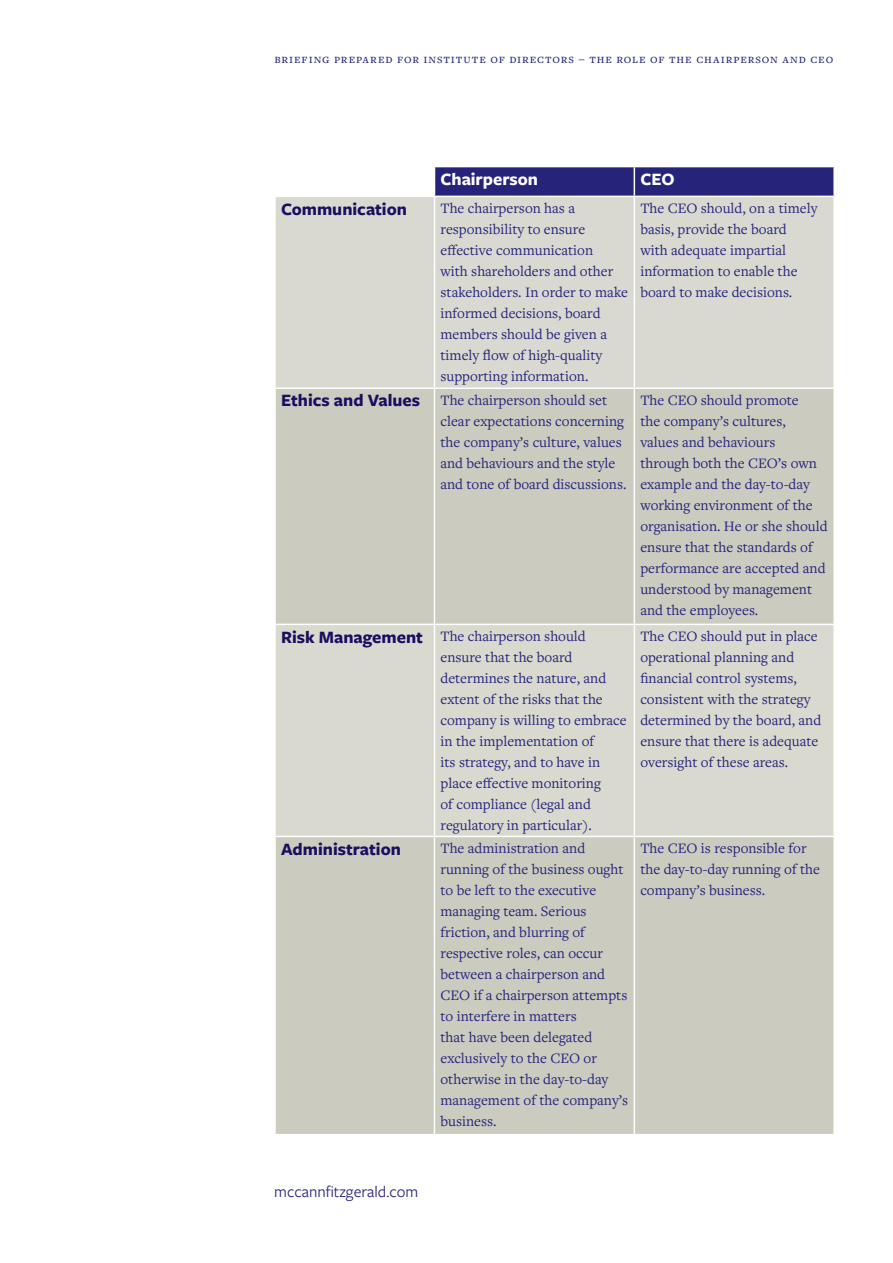
<style>
.page{position:relative;width:893px;height:1263px;background:#fff}
.page>*{position:absolute;margin:0;border:0;box-sizing:border-box;transform-origin:0 0}
.t1{font:700 18px "Freight Sans Pro";color:#1a0e60}
.t2{font:700 18px "Freight Sans Pro";color:#fff}
.t3{font:16.5px "Freight Sans Pro";color:#26237b}
.t4{font:15px/21px "Freight Text Pro";color:#26237b}
.t5{font:13.5px "Freight Text Pro";letter-spacing:.065em;color:#26237b}
</style>
<div class="page">
<div style="left:276px;top:197px;width:557px;height:190px;background:#d9d9d1"></div>
<div style="left:276px;top:389px;width:557px;height:745px;background:#cbcbc0"></div>
<div style="left:276px;top:625px;width:557px;height:211px;background:#d9d9cf"></div>
<hr style="left:434px;top:389px;width:1px;height:235px;background:#fff">
<hr style="left:634px;top:389px;width:1px;height:235px;background:#fff">
<hr style="left:274px;top:624px;width:161px;height:1px;background:#fff">
<hr style="left:434px;top:625px;width:1px;height:211px;background:#fff">
<hr style="left:634px;top:625px;width:1px;height:211px;background:#fff">
<hr style="left:274px;top:836px;width:161px;height:1px;background:#fff">
<hr style="left:434px;top:837px;width:1px;height:297px;background:#fff">
<hr style="left:634px;top:837px;width:1px;height:297px;background:#fff">
<hr style="left:435px;top:624px;width:199px;height:1px;background:#fff">
<hr style="left:634px;top:624px;width:201px;height:1px;background:#fff">
<hr style="left:435px;top:836px;width:199px;height:1px;background:#fff">
<hr style="left:634px;top:836px;width:201px;height:1px;background:#fff">
<svg style="left:434px;top:167px;width:400px;height:29px"></svg>
<hr style="left:434px;top:197px;width:1px;height:190px;background:#fff">
<hr style="left:634px;top:197px;width:1px;height:190px;background:#fff">
<p class="t5" style="left:274px;top:50px;width:560px">briefing prepared for institute of directors – the role of the chairperson and ceo</p>
<p class="t2" style="left:440px;top:167px;width:99px">Chairperson</p>
<p class="t2" style="left:640px;top:167px;width:36px">CEO</p>
<p class="t1" style="left:281px;top:196px;width:127px">Communication</p>
<p class="t4" style="left:440px;top:197px;width:189px">The chairperson has a responsibility to ensure effective communication<br>with shareholders and other stakeholders. In order to make informed decisions, board members should be given a timely flow of high-quality supporting information.</p>
<p class="t4" style="left:640px;top:197px;width:179px">The CEO should, on a timely basis, provide the board with adequate impartial information to enable the board to make decisions.</p>
<p class="t1" style="left:281px;top:388px;width:141px">Ethics and Values</p>
<p class="t4" style="left:440px;top:389px;width:187px">The chairperson should set clear expectations concerning the company’s culture, values and behaviours and the style and tone of board discussions.</p>
<p class="t4" style="left:640px;top:389px;width:189px">The CEO should promote<br>the company’s cultures, values and behaviours through both the CEO’s own example and the day-to-day working environment of the organisation. He or she should ensure that the standards of performance are accepted and understood by management and the employees.</p>
<p class="t1" style="left:281px;top:624px;width:144px">Risk Management</p>
<p class="t4" style="left:440px;top:625px;width:188px">The chairperson should ensure that the board determines the nature, and extent of the risks that the company is willing to embrace in the implementation of<br>its strategy, and to have in place effective monitoring<br>of compliance (legal and regulatory in particular).</p>
<p class="t4" style="left:640px;top:625px;width:182px">The CEO should put in place operational planning and financial control systems, consistent with the strategy determined by the board, and ensure that there is adequate oversight of these areas.</p>
<p class="t1" style="left:281px;top:836px;width:121px">Administration</p>
<p class="t4" style="left:440px;top:837px;width:189px">The administration and running of the business ought to be left to the executive managing team. Serious friction, and blurring of respective roles, can occur between a chairperson and<br>CEO if a chairperson attempts to interfere in matters<br>that have been delegated exclusively to the CEO or otherwise in the day-to-day management of the company’s business.</p>
<p class="t4" style="left:640px;top:837px;width:181px">The CEO is responsible for the day-to-day running of the company’s business.</p>
<p class="t3" style="left:274px;top:1181px;width:146px">mccannfitzgerald.com</p>
</div>
